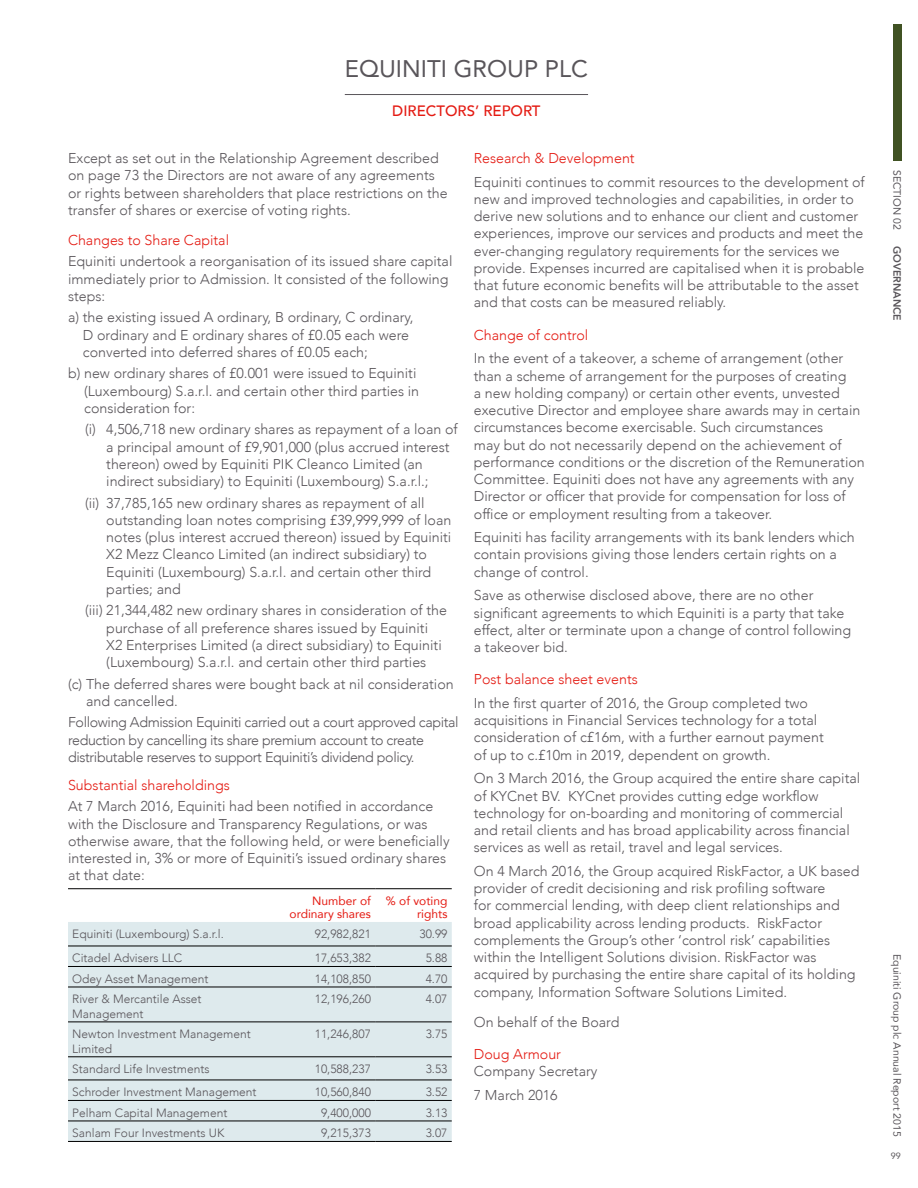
<style>
.page{position:relative;width:918px;height:1188px;background:#fff}
.page>*{position:absolute;margin:0;border:0;box-sizing:border-box;transform-origin:0 0}
.t1{font:24px "Avenir";color:#59555a}
.t2{font:500 15px "Avenir";color:#e41b13}
.t3{font:300 14.25px/17.2px "Avenir";color:#59555a}
.t4{font:300 14.25px/17.2px "Avenir";letter-spacing:-.025em;color:#59555a}
.t5{font:300 14.25px "Avenir";color:#e41b13}
.t6{font:300 12px/14.4px "Avenir";color:#59555a}
.t7{font:12px/12.8px "Avenir";color:#e41b13;text-align:right}
.t8{font:10.5px "Avenir";color:#59555a}
.t9{font:800 10.5px "Avenir";color:#59555a}
.t10{font:9px "Avenir";color:#59555a}
</style>
<div class="page">
<div style="left:893px;top:24px;width:8px;height:137px;background:#405223"></div>
<hr style="left:345px;top:94px;width:243px;height:1px;background:#59555a">
<div style="left:68px;top:922px;width:384px;height:219px;background:#deeaed"></div>
<hr style="left:68px;top:888px;width:202px;height:1px;background:#000">
<hr style="left:270px;top:888px;width:105px;height:1px;background:#000">
<hr style="left:375px;top:888px;width:77px;height:1px;background:#000">
<hr style="left:68px;top:946px;width:202px;height:1px;background:#000">
<hr style="left:270px;top:946px;width:105px;height:1px;background:#000">
<hr style="left:375px;top:946px;width:77px;height:1px;background:#000">
<hr style="left:68px;top:966px;width:202px;height:1px;background:#000">
<hr style="left:270px;top:966px;width:105px;height:1px;background:#000">
<hr style="left:375px;top:966px;width:77px;height:1px;background:#000">
<hr style="left:68px;top:987px;width:202px;height:1px;background:#000">
<hr style="left:270px;top:987px;width:105px;height:1px;background:#000">
<hr style="left:375px;top:987px;width:77px;height:1px;background:#000">
<hr style="left:68px;top:1022px;width:202px;height:1px;background:#000">
<hr style="left:270px;top:1022px;width:105px;height:1px;background:#000">
<hr style="left:375px;top:1022px;width:77px;height:1px;background:#000">
<hr style="left:68px;top:1056px;width:202px;height:1px;background:#000">
<hr style="left:270px;top:1056px;width:105px;height:1px;background:#000">
<hr style="left:375px;top:1056px;width:77px;height:1px;background:#000">
<hr style="left:68px;top:1080px;width:202px;height:1px;background:#000">
<hr style="left:270px;top:1080px;width:105px;height:1px;background:#000">
<hr style="left:375px;top:1080px;width:77px;height:1px;background:#000">
<hr style="left:68px;top:1100px;width:202px;height:1px;background:#000">
<hr style="left:270px;top:1100px;width:105px;height:1px;background:#000">
<hr style="left:375px;top:1100px;width:77px;height:1px;background:#000">
<hr style="left:68px;top:1121px;width:202px;height:1px;background:#000">
<hr style="left:270px;top:1121px;width:105px;height:1px;background:#000">
<hr style="left:375px;top:1121px;width:77px;height:1px;background:#000">
<hr style="left:68px;top:1141px;width:202px;height:1px;background:#000">
<hr style="left:270px;top:1141px;width:105px;height:1px;background:#000">
<hr style="left:375px;top:1141px;width:77px;height:1px;background:#000">
<h1 class="t1" style="left:345px;top:50px;width:245px">EQUINITI GROUP PLC</h1>
<p class="t2" style="left:392px;top:97px;width:150px">DIRECTORS’ REPORT</p>
<p class="t3" style="left:68px;top:150px;width:381px">Except as set out in the Relationship Agreement described on page 73 the Directors are not aware of any agreements or rights between shareholders that place restrictions on the transfer of shares or exercise of voting rights.</p>
<p class="t5" style="left:68px;top:232px;width:163px">Changes to Share Capital</p>
<p class="t3" style="left:68px;top:253px;width:386px">Equiniti undertook a reorganisation of its issued share capital immediately prior to Admission. It consisted of the following steps:</p>
<p class="t3" style="left:83px;top:309px;width:332px;text-indent:-15px">a) the existing issued A ordinary, B ordinary, C ordinary,<br>D ordinary and E ordinary shares of £0.05 each were converted into deferred shares of £0.05 each;</p>
<p class="t3" style="left:84px;top:365px;width:337px;text-indent:-16px">b) new ordinary shares of £0.001 were issued to Equiniti (Luxembourg) S.a.r.l. and certain other third parties in consideration for:</p>
<p class="t3" style="left:106px;top:421px;width:353px;text-indent:-21px">(i) 4,506,718 new ordinary shares as repayment of a loan of a principal amount of £9,901,000 (plus accrued interest thereon) owed by Equiniti PIK Cleanco Limited (an indirect subsidiary) to Equiniti (Luxembourg) S.a.r.l.;</p>
<p class="t3" style="left:106px;top:494px;width:347px;text-indent:-21px">(ii) 37,785,165 new ordinary shares as repayment of all outstanding loan notes comprising £39,999,999 of loan notes (plus interest accrued thereon) issued by Equiniti X2 Mezz Cleanco Limited (an indirect subsidiary) to Equiniti (Luxembourg) S.a.r.l. and certain other third parties; and</p>
<p class="t3" style="left:106px;top:602px;width:342px;text-indent:-21px">(iii) 21,344,482 new ordinary shares in consideration of the purchase of all preference shares issued by Equiniti X2 Enterprises Limited (a direct subsidiary) to Equiniti (Luxembourg) S.a.r.l. and certain other third parties</p>
<p class="t3" style="left:86px;top:675px;width:369px;text-indent:-18px">(c) The deferred shares were bought back at nil consideration and cancelled.</p>
<p class="t4" style="left:68px;top:714px;width:392px">Following Admission Equiniti carried out a court approved capital reduction by cancelling its share premium account to create distributable reserves to support Equiniti’s dividend policy.</p>
<p class="t5" style="left:68px;top:777px;width:163px">Substantial shareholdings</p>
<p class="t3" style="left:68px;top:798px;width:383px">At 7 March 2016, Equiniti had been notified in accordance with the Disclosure and Transparency Regulations, or was otherwise aware, that the following held, or were beneficially interested in, 3% or more of Equiniti’s issued ordinary shares at that date:</p>
<p class="t7" style="left:290px;top:894px;width:83px">Number of ordinary shares</p>
<p class="t7" style="left:386px;top:894px;width:63px">% of voting rights</p>
<p class="t6" style="left:72px;top:927px;width:153px">Equiniti (Luxembourg) S.a.r.l.</p>
<p class="t6" style="left:315px;top:927px;width:58px">92,982,821</p>
<p class="t6" style="left:419px;top:927px;width:30px">30.99</p>
<p class="t6" style="left:72px;top:951px;width:112px">Citadel Advisers LLC</p>
<p class="t6" style="left:315px;top:951px;width:58px">17,653,382</p>
<p class="t6" style="left:426px;top:951px;width:23px">5.88</p>
<p class="t6" style="left:72px;top:971px;width:138px">Odey Asset Management</p>
<p class="t6" style="left:315px;top:971px;width:58px">14,108,850</p>
<p class="t6" style="left:426px;top:971px;width:23px">4.70</p>
<p class="t6" style="left:72px;top:992px;width:131px">River &amp; Mercantile Asset<br>Management</p>
<p class="t6" style="left:315px;top:992px;width:58px">12,196,260</p>
<p class="t6" style="left:426px;top:992px;width:23px">4.07</p>
<p class="t6" style="left:72px;top:1027px;width:180px">Newton Investment Management<br>Limited</p>
<p class="t6" style="left:315px;top:1027px;width:58px">11,246,807</p>
<p class="t6" style="left:426px;top:1027px;width:23px">3.75</p>
<p class="t6" style="left:72px;top:1062px;width:139px">Standard Life Investments</p>
<p class="t6" style="left:315px;top:1062px;width:58px">10,588,237</p>
<p class="t6" style="left:426px;top:1062px;width:23px">3.53</p>
<p class="t6" style="left:72px;top:1085px;width:186px">Schroder Investment Management</p>
<p class="t6" style="left:315px;top:1085px;width:58px">10,560,840</p>
<p class="t6" style="left:426px;top:1085px;width:23px">3.52</p>
<p class="t6" style="left:72px;top:1105px;width:157px">Pelham Capital Management</p>
<p class="t6" style="left:321px;top:1105px;width:51px">9,400,000</p>
<p class="t6" style="left:426px;top:1105px;width:23px">3.13</p>
<p class="t6" style="left:72px;top:1126px;width:154px">Sanlam Four Investments UK</p>
<p class="t6" style="left:321px;top:1126px;width:51px">9,215,373</p>
<p class="t6" style="left:426px;top:1126px;width:23px">3.07</p>
<p class="t5" style="left:474px;top:150px;width:162px">Research &amp; Development</p>
<p class="t3" style="left:474px;top:173px;width:392px">Equiniti continues to commit resources to the development of new and improved technologies and capabilities, in order to derive new solutions and to enhance our client and customer experiences, improve our services and products and meet the ever-changing regulatory requirements for the services we provide. Expenses incurred are capitalised when it is probable that future economic benefits will be attributable to the asset and that costs can be measured reliably.</p>
<p class="t5" style="left:474px;top:326px;width:116px">Change of control</p>
<p class="t3" style="left:474px;top:350px;width:392px">In the event of a takeover, a scheme of arrangement (other than a scheme of arrangement for the purposes of creating<br>a new holding company) or certain other events, unvested executive Director and employee share awards may in certain circumstances become exercisable. Such circumstances<br>may but do not necessarily depend on the achievement of performance conditions or the discretion of the Remuneration Committee. Equiniti does not have any agreements with any Director or officer that provide for compensation for loss of office or employment resulting from a takeover.</p>
<p class="t3" style="left:474px;top:529px;width:382px">Equiniti has facility arrangements with its bank lenders which contain provisions giving those lenders certain rights on a change of control.</p>
<p class="t3" style="left:474px;top:587px;width:379px">Save as otherwise disclosed above, there are no other significant agreements to which Equiniti is a party that take effect, alter or terminate upon a change of control following a takeover bid.</p>
<p class="t5" style="left:474px;top:671px;width:165px">Post balance sheet events</p>
<p class="t3" style="left:474px;top:694px;width:351px">In the first quarter of 2016, the Group completed two acquisitions in Financial Services technology for a total consideration of c£16m, with a further earnout payment of up to c.£10m in 2019, dependent on growth.</p>
<p class="t3" style="left:474px;top:770px;width:388px">On 3 March 2016, the Group acquired the entire share capital of KYCnet BV. KYCnet provides cutting edge workflow technology for on-boarding and monitoring of commercial and retail clients and has broad applicability across financial services as well as retail, travel and legal services.</p>
<p class="t3" style="left:474px;top:862px;width:387px">On 4 March 2016, the Group acquired RiskFactor, a UK based provider of credit decisioning and risk profiling software<br>for commercial lending, with deep client relationships and broad applicability across lending products. RiskFactor complements the Group’s other ‘control risk’ capabilities within the Intelligent Solutions division. RiskFactor was acquired by purchasing the entire share capital of its holding company, Information Software Solutions Limited.</p>
<p class="t3" style="left:474px;top:1013px;width:147px">On behalf of the Board</p>
<p class="t5" style="left:474px;top:1046px;width:89px">Doug Armour</p>
<p class="t3" style="left:474px;top:1059px;width:125px;line-height:23.7px">Company Secretary<br>7 March 2016</p>
<p class="t8" style="left:905px;top:170px;width:61px;rotate:90deg">SECTION 02</p>
<p class="t9" style="left:905px;top:246px;width:76px;rotate:90deg">GOVERNANCE</p>
<p class="t8" style="left:905px;top:954px;width:184px;rotate:90deg">Equiniti Group plc Annual Report 2015</p>
<p class="t10" style="left:891px;top:1149px;width:12px">99</p>
</div>
